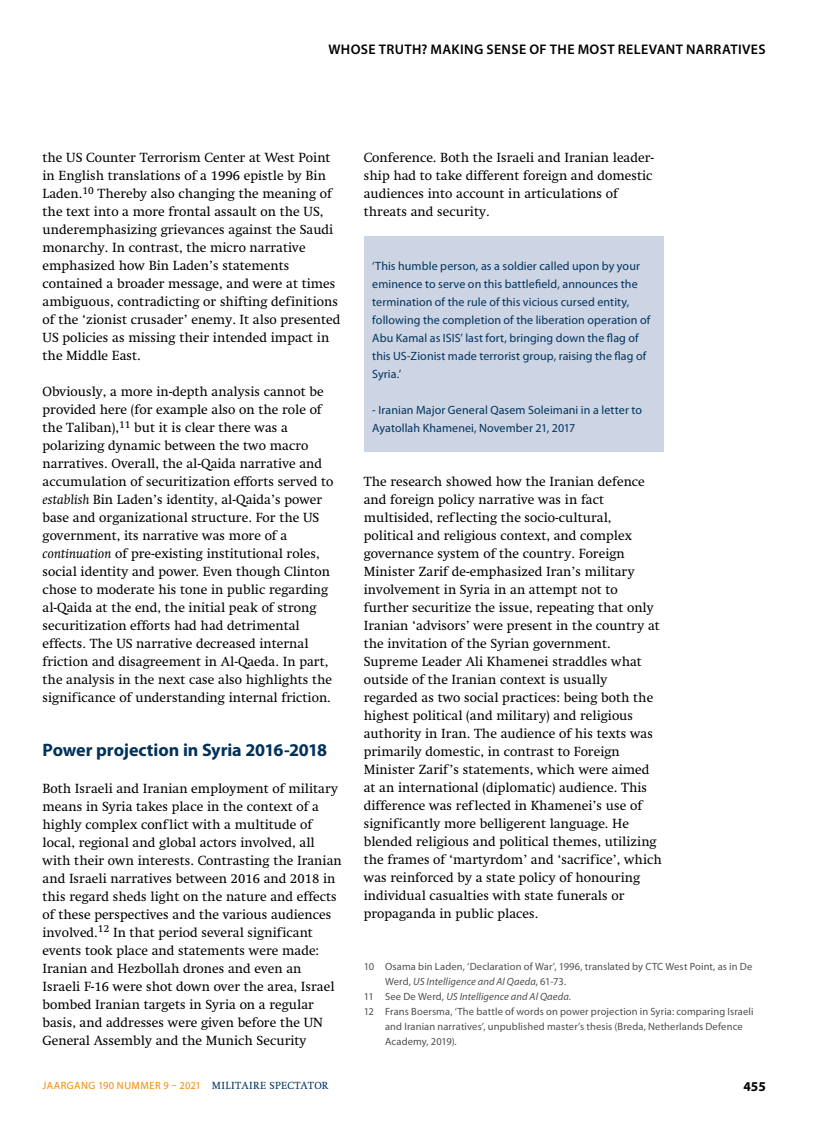
<style>
.page{position:relative;width:817px;height:1136px;background:#fff}
.page>*{position:absolute;margin:0;border:0;box-sizing:border-box;transform-origin:0 0}
.t1{font:700 18px "Myriad Pro";letter-spacing:-.005em;color:#00325c}
.t2{font:600 13.95px "Myriad Pro";letter-spacing:.025em;color:#000}
.t3{font:13.5px/18px "Swift LT Std";color:#000}
.t4{font:700 13.5px "Myriad Pro";color:#000}
.t5{font:12px/18px "Myriad Pro";letter-spacing:.01em;color:#00325c}
.t6{font:10.5px "Myriad Pro";letter-spacing:.01em;color:#4d4f4e}
.t7{font:italic 10.5px "Myriad Pro";letter-spacing:.01em;color:#4d4f4e}
.t8{font:10.5px "Myriad Pro";letter-spacing:.045em;color:#f58900}
.s1{font-style:italic}
.s2{font-style:normal}
.s3{font-family:"Swift LT Std";color:#00325c}
</style>
<div class="page">
<div style="left:364px;top:236px;width:299px;height:215px;background:#cdd5e4"></div>
<p class="t2" style="left:328px;top:40px;width:439px">WHOSE TRUTH? MAKING SENSE OF THE MOST RELEVANT NARRATIVES</p>
<p class="t3" style="left:43px;top:149px;width:299px">the US Counter Terrorism Center at West Point in English translations of a 1996 epistle by Bin Laden.<sup>10</sup> Thereby also changing the meaning of the text into a more frontal assault on the US, underemphasizing grievances against the Saudi monarchy. In contrast, the micro narrative emphasized how Bin Laden’s statements contained a broader message, and were at times ambiguous, contradicting or shifting definitions of the ‘zionist crusader’ enemy. It also presented US policies as missing their intended impact in the Middle East.</p>
<p class="t3" style="left:43px;top:383px;width:292px">Obviously, a more in-depth analysis cannot be provided here (for example also on the role of the Taliban),<sup>11</sup> but it is clear there was a polarizing dynamic between the two macro narratives. Overall, the al-Qaida narrative and accumulation of securitization efforts served to <span class="s1">establish</span> Bin Laden’s identity, al-Qaida’s power base and organizational structure. For the US government, its narrative was more of a <span class="s1">continuation</span> of pre-existing institutional roles, social identity and power. Even though Clinton chose to moderate his tone in public regarding al-Qaida at the end, the initial peak of strong securitization efforts had had detrimental effects. The US narrative decreased internal friction and disagreement in Al-Qaeda. In part, the analysis in the next case also highlights the significance of understanding internal friction.</p>
<h1 class="t1" style="left:43px;top:738px;width:286px">Power projection in Syria 2016-2018</h1>
<p class="t3" style="left:43px;top:779px;width:301px">Both Israeli and Iranian employment of military means in Syria takes place in the context of a highly complex conflict with a multitude of local, regional and global actors involved, all with their own interests. Contrasting the Iranian and Israeli narratives between 2016 and 2018 in this regard sheds light on the nature and effects of these perspectives and the various audiences involved.<sup>12</sup> In that period several significant events took place and statements were made:<br>Iranian and Hezbollah drones and even an Israeli F-16 were shot down over the area, Israel bombed Iranian targets in Syria on a regular basis, and addresses were given before the UN General Assembly and the Munich Security</p>
<p class="t3" style="left:364px;top:149px;width:292px">Conference. Both the Israeli and Iranian leader&shy;ship had to take different foreign and domestic audiences into account in articulations of threats and security.</p>
<p class="t5" style="left:372px;top:257px;width:279px">‘This humble person, as a soldier called upon by your eminence to serve on this battlefield, announces the termination of the rule of this vicious cursed entity, following the completion of the liberation operation of Abu Kamal as ISIS’ last fort, bringing down the flag of this US-Zionist made terrorist group, raising the flag of Syria.’</p>
<p class="t5" style="left:372px;top:401px;width:271px">- Iranian Major General Qasem Soleimani in a letter to<br>Ayatollah Khamenei, November 21, 2017</p>
<p class="t3" style="left:364px;top:473px;width:299px">The research showed how the Iranian defence and foreign policy narrative was in fact multisided, reflecting the socio-cultural, political and religious context, and complex governance system of the country. Foreign Minister Zarif de-emphasized Iran’s military involvement in Syria in an attempt not to further securitize the issue, repeating that only Iranian ‘advisors’ were present in the country at the invitation of the Syrian government.<br>Supreme Leader Ali Khamenei straddles what outside of the Iranian context is usually regarded as two social practices: being both the highest political (and military) and religious authority in Iran. The audience of his texts was primarily domestic, in contrast to Foreign Minister Zarif’s statements, which were aimed at an international (diplomatic) audience. This difference was reflected in Khamenei’s use of significantly more belligerent language. He blended religious and political themes, utilizing the frames of ‘martyrdom’ and ‘sacrifice’, which was reinforced by a state policy of honouring individual casualties with state funerals or propaganda in public places.</p>
<p class="t6" style="left:364px;top:959px;width:390px">10 Osama bin Laden, ‘Declaration of War’, 1996, translated by CTC West Point, as in De</p>
<p class="t7" style="left:385px;top:974px;width:183px"><span class="s2">Werd,</span> US Intelligence and Al Qaeda<span class="s2">, 61-73.</span></p>
<p class="t7" style="left:364px;top:989px;width:209px"><span class="s2">11 See De Werd,</span> US Intelligence and Al Qaeda.</p>
<p class="t6" style="left:364px;top:1004px;width:391px">12 Frans Boersma, ‘The battle of words on power projection in Syria: comparing Israeli</p>
<p class="t6" style="left:385px;top:1019px;width:359px">and Iranian narratives’, unpublished master’s thesis (Breda, Netherlands Defence</p>
<p class="t6" style="left:385px;top:1034px;width:73px">Academy, 2019).</p>
<p class="t8" style="left:43px;top:1078px;width:287px">JAARGANG 190 NUMMER 9 – 2021 <span class="s3">MILITAIRE SPECTATOR</span></p>
<p class="t4" style="left:743px;top:1077px;width:24px">455</p>
</div>
